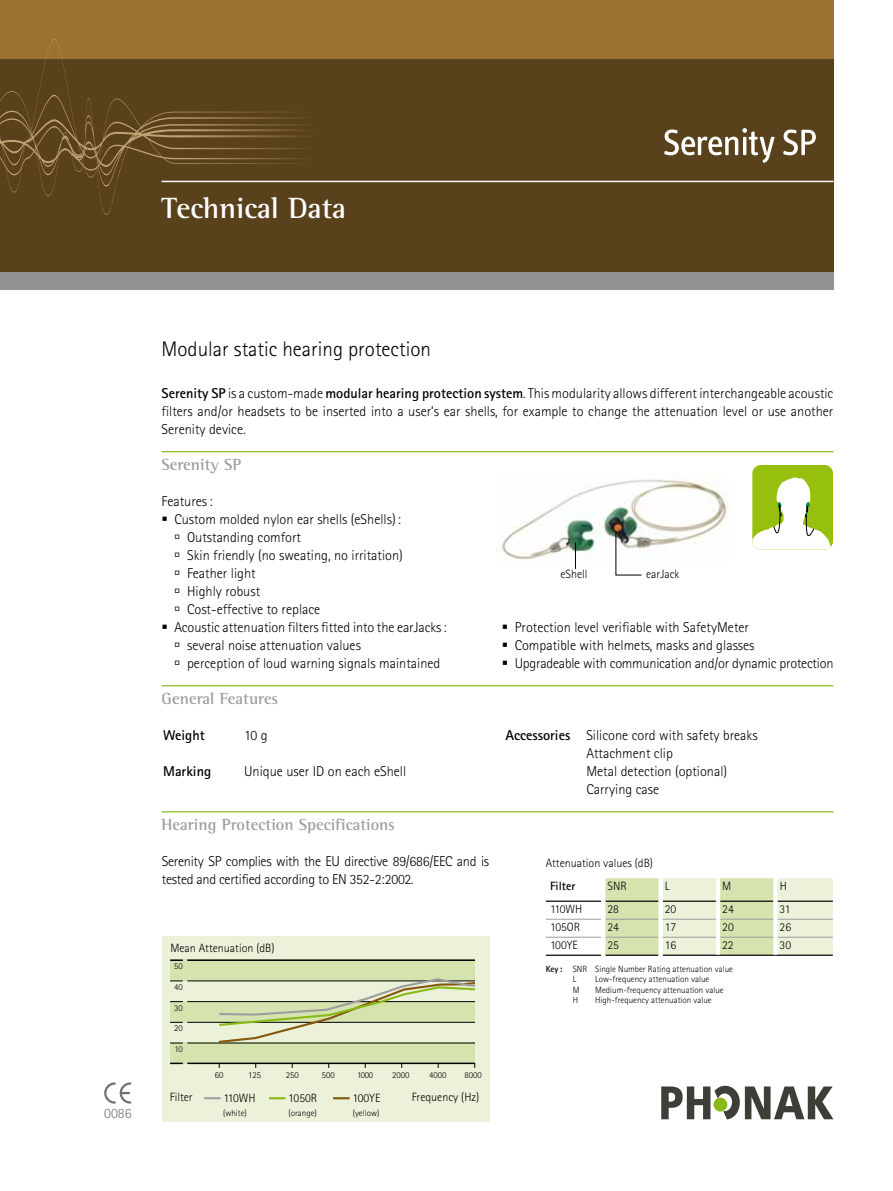
<style>
.page{position:relative;width:893px;height:1191px;background:#fff}
.page>*{position:absolute;margin:0;border:0;box-sizing:border-box;transform-origin:0 0}
.t1{font:700 30px "Rotis Semi Serif Pro";color:#fff}
.t2{font:300 21px "Rotis Sans Serif Pro";color:#000}
.t3{font:700 16.5px "Rotis Semi Serif Pro";color:#9c9e9f}
.t4{font:300 14.25px/18px "Rotis Sans Serif Pro";color:#000}
.t5{font:300 14.25px/18px "Rotis Sans Serif Pro";letter-spacing:-.02em;color:#000}
.t6{font:700 14.25px "Rotis Sans Serif Pro";color:#000}
.t7{font:300 14.25px "Rotis Sans Serif Pro";color:#707172}
.t8{font:300 12px "Rotis Sans Serif Pro";color:#000}
.t9{font:300 12px "Rotis Sans Serif";color:#000}
.t10{font:700 12px "Rotis Sans Serif Pro";color:#000}
.t11{font:300 9px/10.5px "Rotis Sans Serif Pro";color:#000}
.t12{font:300 9px "Rotis Sans Serif";color:#000}
.s1{font-weight:700}
</style>
<div class="page">
<div style="left:0;top:60px;width:833px;height:230px;background:#929395"></div>
<svg style="left:0;top:0;width:833px;height:272px;background:#6b4e21"></svg>
<svg style="left:104px;top:1082px;width:28px;height:22px"></svg>
<hr style="left:162px;top:181px;width:671px;height:1px;background:#fff">
<svg style="left:0;top:39px;width:327px;height:187px;background:#654b23"></svg>
<svg style="left:664px;top:128px;width:111px;height:35px;background:#837156"></svg>
<svg style="left:783px;top:129px;width:33px;height:26px"></svg>
<svg style="left:661px;top:1085px;width:172px;height:34px"></svg>
<img style="left:497px;top:475px;width:231px;height:88px">
<svg style="left:575px;top:542px;width:1px;height:27px"></svg>
<svg style="left:616px;top:531px;width:26px;height:44px"></svg>
<div style="left:752px;top:465px;width:81px;height:84px;background:#97bf0d;border-radius:8px"></div>
<svg style="left:752px;top:477px;width:81px;height:72px"></svg>
<div style="left:162px;top:936px;width:327px;height:185px;background:#ebf2d9"></div>
<div style="left:170px;top:959px;width:305px;height:22px;background:#d5e4af"></div>
<hr style="left:187px;top:959px;width:288px;height:2px;background:#000">
<svg style="left:170px;top:959px;width:13px;height:2px"></svg>
<svg style="left:170px;top:978px;width:306px;height:122px"></svg>
<svg style="left:546px;top:878px;width:287px;height:76px"></svg>
<hr style="left:546px;top:900px;width:55px;height:1px;background:#000">
<hr style="left:605px;top:900px;width:53px;height:1px;background:#000">
<hr style="left:663px;top:900px;width:53px;height:1px;background:#000">
<hr style="left:720px;top:900px;width:53px;height:1px;background:#000">
<hr style="left:778px;top:900px;width:55px;height:1px;background:#000">
<hr style="left:546px;top:919px;width:55px;height:1px;background:#9c9e9f">
<hr style="left:605px;top:919px;width:53px;height:1px;background:#9c9e9f">
<hr style="left:663px;top:919px;width:53px;height:1px;background:#9c9e9f">
<hr style="left:720px;top:919px;width:53px;height:1px;background:#9c9e9f">
<hr style="left:778px;top:919px;width:55px;height:1px;background:#9c9e9f">
<hr style="left:546px;top:937px;width:55px;height:1px;background:#9c9e9f">
<hr style="left:605px;top:937px;width:53px;height:1px;background:#9c9e9f">
<hr style="left:663px;top:937px;width:53px;height:1px;background:#9c9e9f">
<hr style="left:720px;top:937px;width:53px;height:1px;background:#9c9e9f">
<hr style="left:778px;top:937px;width:55px;height:1px;background:#9c9e9f">
<hr style="left:546px;top:954px;width:55px;height:1px;background:#000">
<hr style="left:605px;top:954px;width:53px;height:1px;background:#000">
<hr style="left:663px;top:954px;width:55px;height:1px;background:#000">
<hr style="left:718px;top:954px;width:57px;height:1px;background:#000">
<hr style="left:775px;top:954px;width:58px;height:1px;background:#000">
<hr style="left:601px;top:878px;width:4px;height:23px;background:#fff">
<div style="left:658px;top:878px;width:5px;height:23px;background:#fff"></div>
<hr style="left:716px;top:878px;width:4px;height:23px;background:#fff">
<div style="left:773px;top:878px;width:5px;height:23px;background:#fff"></div>
<hr style="left:601px;top:901px;width:4px;height:18px;background:#fff">
<div style="left:658px;top:901px;width:5px;height:18px;background:#fff"></div>
<hr style="left:716px;top:901px;width:4px;height:18px;background:#fff">
<div style="left:773px;top:901px;width:5px;height:18px;background:#fff"></div>
<hr style="left:601px;top:919px;width:4px;height:18px;background:#fff">
<div style="left:658px;top:919px;width:5px;height:18px;background:#fff"></div>
<hr style="left:716px;top:919px;width:4px;height:18px;background:#fff">
<div style="left:773px;top:919px;width:5px;height:18px;background:#fff"></div>
<hr style="left:601px;top:937px;width:4px;height:18px;background:#fff">
<div style="left:658px;top:937px;width:5px;height:18px;background:#fff"></div>
<hr style="left:716px;top:937px;width:4px;height:17px;background:#fff">
<div style="left:773px;top:937px;width:5px;height:17px;background:#fff"></div>
<hr style="left:162px;top:685px;width:671px;height:1px;background:#89ba17">
<hr style="left:162px;top:451px;width:671px;height:1px;background:#89ba17">
<hr style="left:162px;top:811px;width:671px;height:1px;background:#89ba17">
<h1 class="t1" style="left:162px;top:190px;width:186px">Technical Data</h1>
<p class="t7" style="left:104px;top:1104px;width:29px">0086</p>
<h2 class="t2" style="left:162px;top:337px;width:271px">Modular static hearing protection</h2>
<p class="t4" style="left:162px;top:384px;width:673px;text-align:justify"><span class="s1">Serenity SP</span> is a custom-made <span class="s1">modular hearing protection system</span>. This modularity allows different interchangeable acoustic filters and/or headsets to be inserted into a user’s ear shells, for example to change the attenuation level or use another Serenity device.</p>
<p class="t3" style="left:162px;top:455px;width:81px">Serenity SP</p>
<p class="t4" style="left:174px;top:492px;width:228px;text-indent:-13px">Features:<br>Custom molded nylon ear shells (eShells):</p>
<p class="t4" style="left:174px;top:528px;width:128px">→ Outstanding comfort</p>
<p class="t4" style="left:174px;top:546px;width:230px">→ Skin friendly (no sweating, no irritation)</p>
<p class="t4" style="left:174px;top:564px;width:83px">→ Feather light</p>
<p class="t4" style="left:174px;top:582px;width:87px">→ Highly robust</p>
<p class="t4" style="left:174px;top:600px;width:274px">→ Cost-effective to replace<br>Acoustic attenuation filters fitted into the earJacks:</p>
<p class="t4" style="left:174px;top:636px;width:188px">→ several noise attenuation values</p>
<p class="t4" style="left:174px;top:654px;width:268px">→ perception of loud warning signals maintained</p>
<p class="t3" style="left:162px;top:689px;width:118px">General Features</p>
<p class="t6" style="left:163px;top:726px;width:43px">Weight</p>
<p class="t4" style="left:244px;top:726px;width:25px">10 g</p>
<p class="t6" style="left:163px;top:762px;width:50px">Marking</p>
<p class="t4" style="left:244px;top:762px;width:164px">Unique user ID on each eShell</p>
<p class="t3" style="left:162px;top:815px;width:235px">Hearing Protection Specifications</p>
<p class="t5" style="left:162px;top:852px;width:329px">Serenity SP complies with the EU directive 89/686/EEC and is tested and certified according to EN 352-2:2002.</p>
<p class="t8" style="left:170px;top:941px;width:106px">Mean Attenuation (dB)</p>
<p class="t12" style="left:174px;top:961px;width:10px">50</p>
<p class="t12" style="left:174px;top:981px;width:10px">40</p>
<p class="t12" style="left:174px;top:1023px;width:10px">20</p>
<p class="t12" style="left:174px;top:1002px;width:10px">30</p>
<p class="t12" style="left:174px;top:1044px;width:10px">10</p>
<p class="t12" style="left:215px;top:1070px;width:10px">60</p>
<p class="t12" style="left:248px;top:1070px;width:14px">125</p>
<p class="t12" style="left:286px;top:1070px;width:14px">250</p>
<p class="t12" style="left:322px;top:1070px;width:14px">500</p>
<p class="t12" style="left:357px;top:1070px;width:18px">1000</p>
<p class="t12" style="left:392px;top:1070px;width:19px">2000</p>
<p class="t12" style="left:429px;top:1070px;width:19px">4000</p>
<p class="t12" style="left:464px;top:1070px;width:19px">8000</p>
<p class="t9" style="left:223px;top:1090px;width:34px">110WH</p>
<p class="t9" style="left:288px;top:1090px;width:31px">1050R</p>
<p class="t9" style="left:352px;top:1090px;width:29px">100YE</p>
<p class="t8" style="left:170px;top:1090px;width:24px">Filter</p>
<p class="t8" style="left:412px;top:1090px;width:69px">Frequency (Hz)</p>
<p class="t11" style="left:223px;top:1107px;width:25px">(white)</p>
<p class="t11" style="left:288px;top:1107px;width:30px">(orange)</p>
<p class="t11" style="left:353px;top:1107px;width:28px">(yellow)</p>
<p class="t8" style="left:560px;top:567px;width:29px">eShell</p>
<p class="t8" style="left:646px;top:567px;width:35px">earJack</p>
<p class="t4" style="left:515px;top:618px;width:320px">Protection level verifiable with SafetyMeter<br>Compatible with helmets, masks and glasses<br>Upgradeable with communication and/or dynamic protection</p>
<p class="t4" style="left:586px;top:726px;width:173px;text-indent:-81px"><span class="s1">Accessories</span> Silicone cord with safety breaks<br>Attachment clip<br>Metal detection (optional)<br>Carrying case</p>
<p class="t8" style="left:546px;top:855px;width:109px">Attenuation values (dB)</p>
<p class="t10" style="left:550px;top:878px;width:27px">Filter</p>
<p class="t8" style="left:607px;top:879px;width:21px">SNR</p>
<p class="t8" style="left:665px;top:879px;width:6px">L</p>
<p class="t8" style="left:722px;top:879px;width:11px">M</p>
<p class="t8" style="left:780px;top:879px;width:9px">H</p>
<p class="t8" style="left:550px;top:902px;width:34px">110WH</p>
<p class="t8" style="left:607px;top:902px;width:13px">28</p>
<p class="t8" style="left:665px;top:902px;width:13px">20</p>
<p class="t8" style="left:722px;top:902px;width:13px">24</p>
<p class="t8" style="left:780px;top:902px;width:13px">31</p>
<p class="t8" style="left:550px;top:920px;width:32px">105OR</p>
<p class="t8" style="left:607px;top:920px;width:13px">24</p>
<p class="t8" style="left:665px;top:920px;width:13px">17</p>
<p class="t8" style="left:722px;top:920px;width:13px">20</p>
<p class="t8" style="left:780px;top:920px;width:13px">26</p>
<p class="t8" style="left:550px;top:938px;width:29px">100YE</p>
<p class="t8" style="left:607px;top:938px;width:13px">25</p>
<p class="t8" style="left:665px;top:938px;width:13px">16</p>
<p class="t8" style="left:722px;top:938px;width:13px">22</p>
<p class="t8" style="left:780px;top:938px;width:13px">30</p>
<p class="t11" style="left:573px;top:963px;width:162px;text-indent:-27px"><span class="s1">Key :</span> SNR Single Number Rating attenuation value<br>L</p>
<p class="t11" style="left:595px;top:974px;width:116px">Low-frequency attenuation value</p>
<p class="t11" style="left:573px;top:984px;width:8px">M</p>
<p class="t11" style="left:595px;top:984px;width:130px">Medium-frequency attenuation value</p>
<p class="t11" style="left:573px;top:995px;width:7px">H</p>
<p class="t11" style="left:595px;top:995px;width:118px">High-frequency attenuation value</p>
</div>
